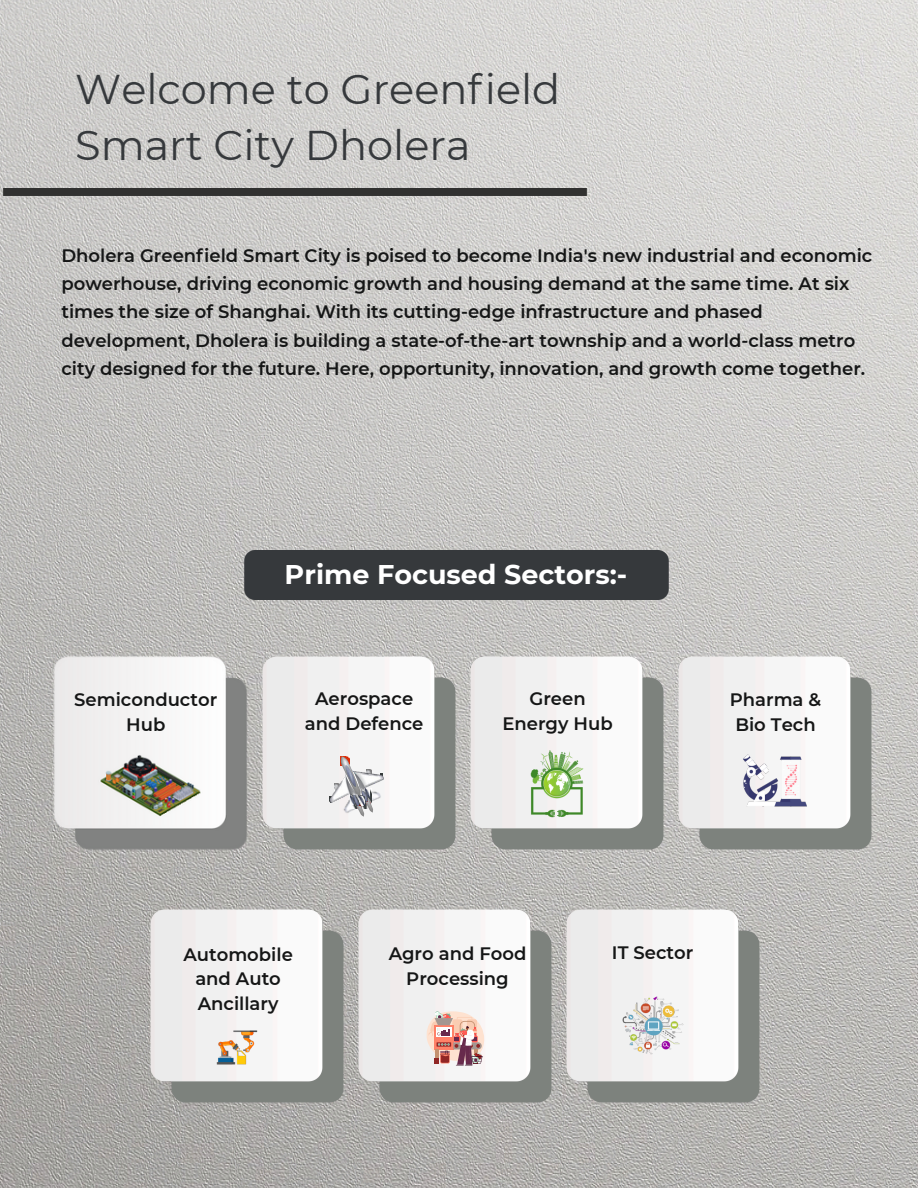
<style>
.page{position:relative;width:918px;height:1188px;background:#fff}
.page>*{position:absolute;margin:0;border:0;box-sizing:border-box;transform-origin:0 0}
.t1{font:41.55px/56.2px "Montserrat";color:#36393c}
.t2{font:700 27px "Montserrat";color:#fff}
.t3{font:600 18px/24.8px "Montserrat";color:#151616;text-align:center}
</style>
<div class="page">
<img style="left:0;top:0;width:918px;height:1188px">
<img style="left:46px;top:649px;width:624px;height:209px">
<img style="left:144px;top:902px;width:623px;height:207px">
<div style="left:0;top:189px;width:590px;height:6px;background:#313130"></div>
<div style="left:244px;top:550px;width:424px;height:50px;background:#36393c"></div>
<img style="left:672px;top:650px;width:207px;height:207px">
<img style="left:389px;top:764px;width:1px;height:31px">
<img style="left:323px;top:760px;width:66px;height:60px">
<img style="left:341px;top:765px;width:37px;height:48px">
<img style="left:341px;top:756px;width:19px;height:40px">
<img style="left:345px;top:765px;width:11px;height:22px">
<img style="left:355px;top:782px;width:23px;height:31px">
<img style="left:369px;top:788px;width:4px;height:25px">
<img style="left:346px;top:786px;width:23px;height:31px">
<img style="left:352px;top:805px;width:12px;height:12px">
<svg style="left:350px;top:788px;width:20px;height:17px"></svg>
<img style="left:209px;top:1023px;width:55px;height:49px">
<svg style="left:426px;top:1011px;width:58px;height:50px"></svg>
<img style="left:736px;top:747px;width:79px;height:67px">
<svg style="left:429px;top:1012px;width:54px;height:54px"></svg>
<img style="left:523px;top:742px;width:68px;height:82px">
<img style="left:616px;top:990px;width:74px;height:72px">
<p class="t1" style="left:75px;top:61px;width:487px">Welcome to Greenfield<br>Smart City Dholera</p>
<p class="t3" style="left:61px;top:242px;width:812px;line-height:28.2px;text-align:left">Dholera Greenfield Smart City is poised to become India's new industrial and economic powerhouse, driving economic growth and housing demand at the same time. At six times the size of Shanghai. With its cutting-edge infrastructure and phased development, Dholera is building a state-of-the-art township and a world-class metro city designed for the future. Here, opportunity, innovation, and growth come together.</p>
<p class="t3" style="left:74px;top:687px;width:144px">Semiconductor<br>Hub</p>
<p class="t2" style="left:285px;top:558px;width:344px">Prime Focused Sectors:-</p>
<p class="t3" style="left:305px;top:686px;width:120px">Aerospace and Defence</p>
<p class="t3" style="left:502px;top:686px;width:112px">Green<br>Energy Hub</p>
<p class="t3" style="left:730px;top:687px;width:93px">Pharma &amp;<br>Bio Tech</p>
<p class="t3" style="left:183px;top:942px;width:111px">Automobile and Auto<br>Ancillary</p>
<p class="t3" style="left:389px;top:941px;width:139px">Agro and Food<br>Processing</p>
<p class="t3" style="left:612px;top:941px;width:83px">IT Sector</p>
</div>
